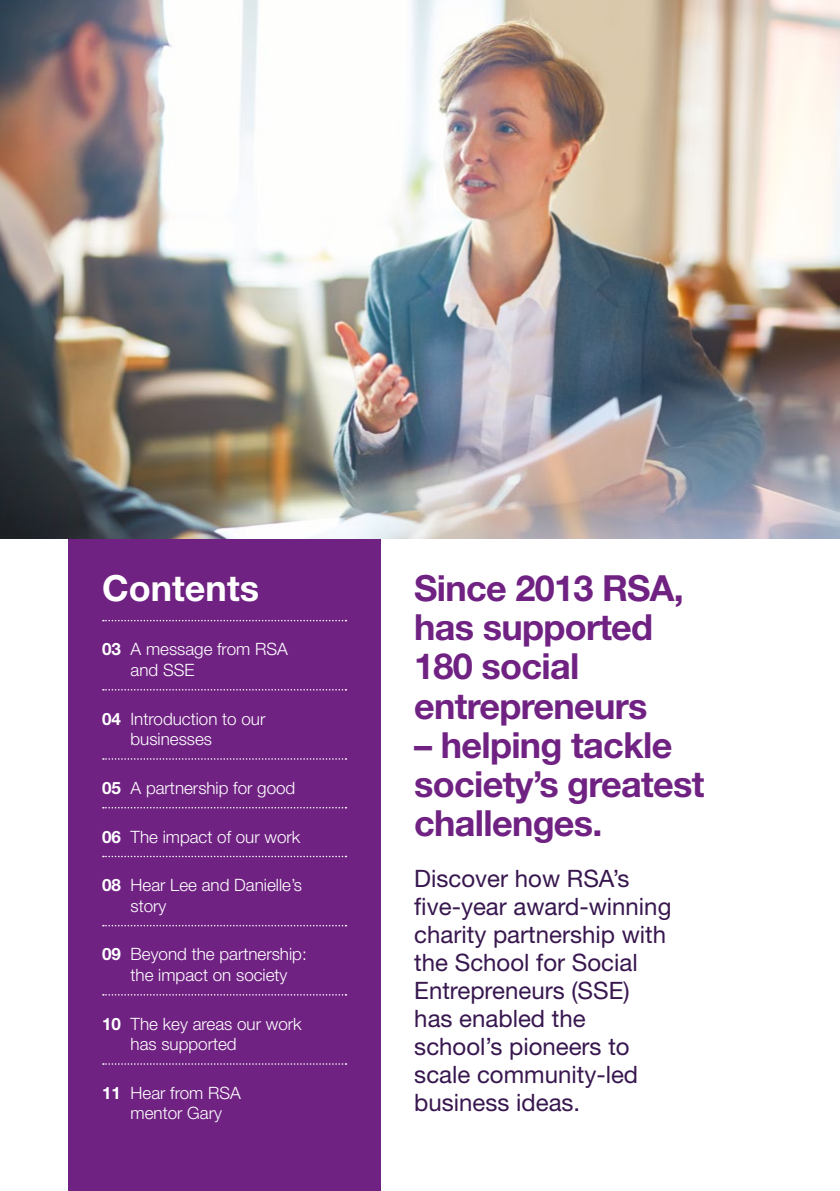
<style>
.page{position:relative;width:840px;height:1191px;background:#fff}
.page>*{position:absolute;margin:0;border:0;box-sizing:border-box;transform-origin:0 0}
.t1{font:700 36px/39.2px "Helvetica Neue";letter-spacing:-.02em;color:#702283}
.t2{font:700 36px "Helvetica Neue";color:#fff}
.t3{font:24px/28px "Helvetica Neue";color:#38174f}
.t4{font:300 17px/20.4px "Helvetica Neue";color:#fff}
.s1{font-weight:700}
</style>
<div class="page">
<div style="left:68px;top:539px;width:312px;height:652px;background:#702283"></div>
<svg style="left:103px;top:620px;width:243px;height:1px"></svg>
<svg style="left:103px;top:689px;width:243px;height:1px"></svg>
<svg style="left:103px;top:758px;width:243px;height:1px"></svg>
<svg style="left:103px;top:807px;width:243px;height:1px"></svg>
<svg style="left:103px;top:855px;width:243px;height:2px"></svg>
<svg style="left:103px;top:925px;width:243px;height:1px"></svg>
<svg style="left:103px;top:994px;width:243px;height:1px"></svg>
<svg style="left:103px;top:1063px;width:243px;height:1px"></svg>
<img style="left:0;top:0;width:839px;height:539px">
<h1 class="t2" style="left:102px;top:566px;width:158px">Contents</h1>
<p class="t4" style="left:130px;top:639px;width:159px;text-indent:-28px"><span class="s1">03</span> A message from RSA and SSE</p>
<p class="t4" style="left:130px;top:708px;width:136px;text-indent:-28px"><span class="s1">04</span> Introduction to our businesses</p>
<p class="t4" style="left:102px;top:777px;width:195px"><span class="s1">05</span> A partnership for good</p>
<p class="t4" style="left:102px;top:826px;width:200px"><span class="s1">06</span> The impact of our work</p>
<p class="t4" style="left:130px;top:874px;width:173px;text-indent:-28px"><span class="s1">08</span> Hear Lee and Danielle’s story</p>
<p class="t4" style="left:102px;top:943px;width:206px;text-align:center"><span class="s1">09</span> Beyond the partnership: the impact on society</p>
<p class="t4" style="left:130px;top:1013px;width:173px;text-indent:-28px"><span class="s1">10</span> The key areas our work has supported</p>
<p class="t4" style="left:102px;top:1082px;width:140px;text-align:center"><span class="s1">11</span> Hear from RSA mentor Gary</p>
<h1 class="t1" style="left:414px;top:568px;width:271px">Since 2013 RSA, has supported<br>180 social entrepreneurs</h1>
<h1 class="t1" style="left:414px;top:724px;width:291px">– helping tackle society’s greatest challenges.</h1>
<h2 class="t3" style="left:414px;top:864px;width:258px">Discover how RSA’s five-year award-winning charity partnership with the School for Social<br>Entrepreneurs (SSE) has enabled the school’s pioneers to scale community-led business ideas.</h2>
</div>
